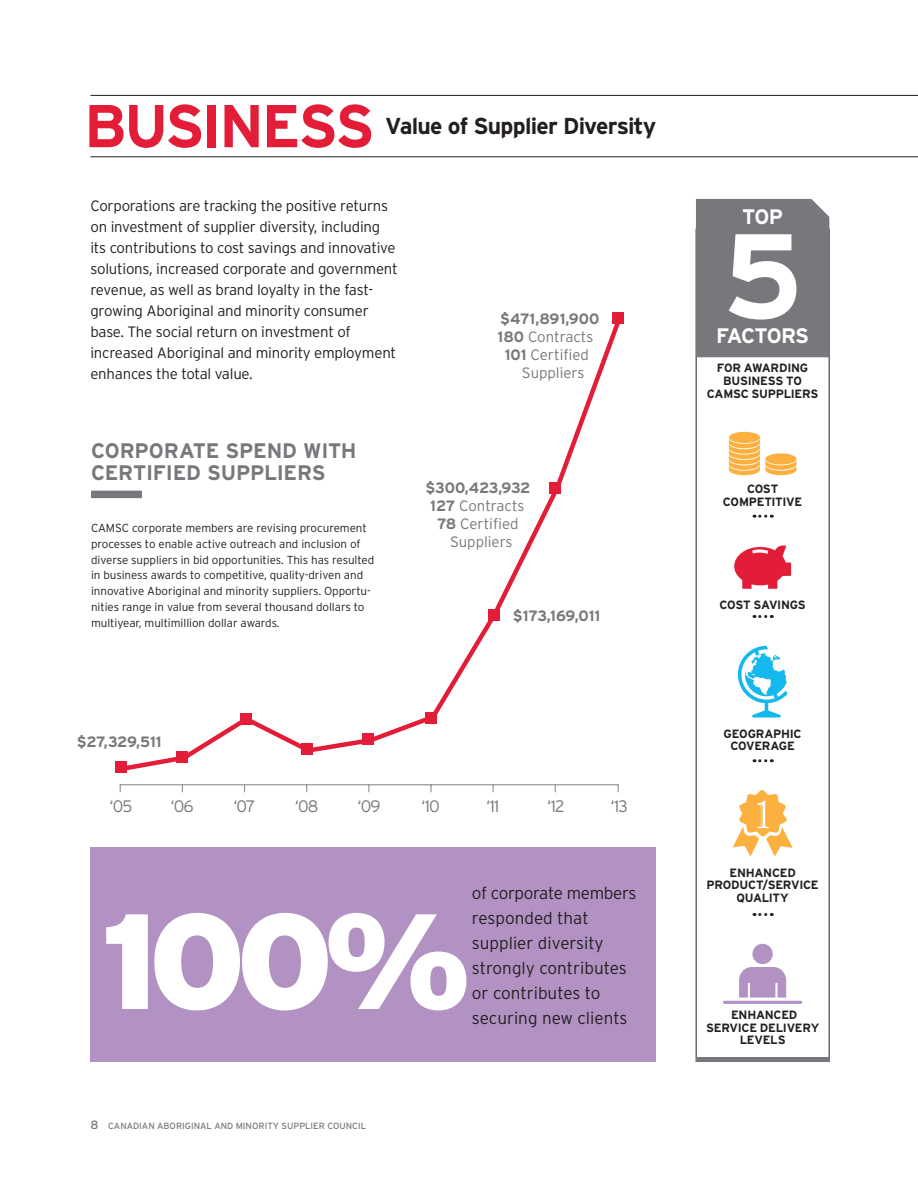
<style>
.page{position:relative;width:918px;height:1188px;background:#fff}
.page>*{position:absolute;margin:0;border:0;box-sizing:border-box;transform-origin:0 0}
.t1{font:900 135.15px "Interstate";color:#fff}
.t2{font:700 120px "Interstate";color:#fff}
.t3{font:700 60.3px "Interstate";color:#e31d38}
.t4{font:700 23.1px "Interstate";letter-spacing:-.035em;color:#231f20}
.t5{font:700 21px "Interstate";letter-spacing:-.015em;color:#76787b}
.t6{font:700 21px "Interstate";color:#fff}
.t7{font:300 17.1px/25px "Interstate";color:#231f20}
.t8{font:300 16.65px "Interstate";letter-spacing:-.055em;color:#76787b}
.t9{font:300 15px/21px "Interstate";letter-spacing:-.015em;color:#231f20}
.t10{font:300 15px/18px "Interstate";color:#76787b;text-align:center}
.t11{font:700 15px "Interstate";color:#76787b}
.t12{font:700 12px/12.8px "Interstate";letter-spacing:.11em;color:#231f20;text-align:center}
.t13{font:700 12px/12.8px "Interstate";letter-spacing:-.01em;color:#231f20}
.t14{font:700 12px/12.8px "Interstate";letter-spacing:.125em;color:#231f20}
.t15{font:700 12px/12.8px "Interstate";letter-spacing:.065em;color:#231f20;text-align:center}
.t16{font:300 11.7px/15.8px "Interstate";letter-spacing:-.005em;color:#231f20}
.t17{font:9px "Interstate";color:#76787b}
.s1{font-weight:700}
.s2{font-size:12px}
</style>
<div class="page">
<hr style="left:829px;top:229px;width:1px;height:833px;background:#231f20">
<hr style="left:696px;top:229px;width:1px;height:833px;background:#231f20">
<div style="left:696px;top:199px;width:133px;height:158px;background:#76787b"></div>
<hr style="left:723px;top:1001px;width:79px;height:3px;background:#b192c3;border-radius:2px">
<svg style="left:739px;top:967px;width:47px;height:31px"></svg>
<div style="left:753px;top:944px;width:20px;height:20px;background:#b192c3;border-radius:50%"></div>
<div style="left:729px;top:432px;width:31px;height:11px;background:#fbb03f;border-radius:50%"></div>
<svg style="left:729px;top:436px;width:67px;height:39px"></svg>
<svg style="left:754px;top:515px;width:18px;height:3px"></svg>
<svg style="left:738px;top:646px;width:49px;height:72px"></svg>
<svg style="left:754px;top:759px;width:18px;height:3px"></svg>
<svg style="left:734px;top:545px;width:57px;height:44px"></svg>
<svg style="left:754px;top:615px;width:18px;height:3px"></svg>
<svg style="left:733px;top:790px;width:60px;height:66px"></svg>
<svg style="left:754px;top:913px;width:18px;height:3px"></svg>
<hr style="left:90px;top:95px;width:828px;height:1px;background:#231f20">
<hr style="left:90px;top:157px;width:828px;height:1px;background:#231f20">
<hr style="left:120px;top:784px;width:499px;height:1px;background:#939598">
<svg style="left:430px;top:785px;width:2px;height:7px"></svg>
<svg style="left:117px;top:324px;width:503px;height:447px"></svg>
<div style="left:115px;top:761px;width:12px;height:12px;background:#e31d38"></div>
<div style="left:176px;top:751px;width:12px;height:12px;background:#e31d38"></div>
<div style="left:240px;top:713px;width:12px;height:12px;background:#e31d38"></div>
<div style="left:301px;top:743px;width:12px;height:12px;background:#e31d38"></div>
<div style="left:362px;top:733px;width:12px;height:12px;background:#e31d38"></div>
<div style="left:425px;top:712px;width:12px;height:12px;background:#e31d38"></div>
<div style="left:488px;top:609px;width:12px;height:12px;background:#e31d38"></div>
<div style="left:549px;top:482px;width:12px;height:12px;background:#e31d38"></div>
<div style="left:612px;top:312px;width:12px;height:12px;background:#e31d38"></div>
<div style="left:91px;top:491px;width:51px;height:7px;background:#76787b"></div>
<div style="left:90px;top:847px;width:565px;height:215px;background:#b192c3"></div>
<hr style="left:696px;top:1058px;width:133px;height:4px;background:#76787b">
<h3 class="t3" style="left:84px;top:92px;width:250px">BUSINESS</h3>
<h3 class="t4" style="left:385px;top:113px;width:273px">VALUE OF SUPPLIER DIVERSITY</h3>
<p class="t9" style="left:90px;top:195px;width:309px">Corporations are tracking the positive returns on investment of supplier diversity, including its contributions to cost savings and innovative solutions, increased corporate and government revenue, as well as brand loyalty in the fast&shy;growing Aboriginal and minority consumer base. The social return on investment of increased Aboriginal and minority employment enhances the total value.</p>
<h3 class="t5" style="left:91px;top:439px;width:109px">CORP ORATE</h3>
<h3 class="t5" style="left:226px;top:439px;width:19px">SPEN</h3>
<h3 class="t5" style="left:282px;top:439px;width:35px">D WITH</h3>
<h3 class="t5" style="left:91px;top:461px;width:17px">CERTIFIE</h3>
<h3 class="t5" style="left:186px;top:461px;width:49px">D SUPPLIER</h3>
<h3 class="t5" style="left:312px;top:461px;width:15px">S</h3>
<p class="t16" style="left:91px;top:520px;width:285px">CAMSC corporate members are revising procurement processes to enable active outreach and inclusion of diverse suppliers in bid opportunities. This has resulted in business awards to competitive, quality-driven and innovative Aboriginal and minority suppliers. Opportu&shy;nities range in value from several thousand dollars to multiyear, multimillion dollar awards.</p>
<p class="t11" style="left:500px;top:311px;width:101px">$471,891,900</p>
<p class="t10" style="left:498px;top:328px;width:97px"><span class="s1">180</span> Contracts</p>
<p class="t10" style="left:505px;top:346px;width:86px"><span class="s1">101</span> Certified</p>
<p class="t10" style="left:522px;top:364px;width:64px">Suppliers</p>
<p class="t10" style="left:426px;top:478px;width:106px"><span class="s1">$300,423,932<br>127</span> Contracts<br><span class="s1">78</span> Certified<br>Suppliers</p>
<p class="t11" style="left:513px;top:607px;width:89px">$173,169,011</p>
<p class="t11" style="left:77px;top:734px;width:86px">$27,329,511</p>
<p class="t8" style="left:109px;top:796px;width:24px">‘05</p>
<p class="t8" style="left:171px;top:796px;width:25px">‘06</p>
<p class="t8" style="left:233px;top:796px;width:23px">‘07</p>
<p class="t8" style="left:295px;top:796px;width:25px">‘08</p>
<p class="t8" style="left:357px;top:796px;width:25px">‘09</p>
<p class="t8" style="left:421px;top:796px;width:20px">‘10</p>
<p class="t8" style="left:486px;top:796px;width:15px">‘11</p>
<p class="t8" style="left:547px;top:796px;width:19px">‘12</p>
<p class="t8" style="left:611px;top:796px;width:19px">‘13</p>
<p class="t7" style="left:472px;top:880px;width:166px">of corporate members responded that supplier diversity strongly contributes or contributes to securing new clients</p>
<h1 class="t1" style="left:101px;top:884px;width:371px">100%</h1>
<p class="t17" style="left:90px;top:1120px;width:277px"><span class="s2">8</span> CANADIAN ABORIGINAL AND MINORITY SUPPLIER COUNCIL</p>
<h3 class="t6" style="left:742px;top:205px;width:42px">TO P</h3>
<h2 class="t2" style="left:723px;top:209px;width:82px">5</h2>
<h3 class="t6" style="left:716px;top:324px;width:92px">FACTO RS</h3>
<p class="t14" style="left:723px;top:362px;width:87px;text-indent:-6px">FOR AWARDING<br>BUSINESS</p>
<p class="t13" style="left:707px;top:374px;width:111px;text-indent:79px">TO<br>CAMSC SUPPLIERS</p>
<p class="t13" style="left:723px;top:482px;width:81px;text-align:center">COST<br>COM PETITIVE</p>
<p class="t13" style="left:719px;top:599px;width:86px">COS T SAV INGS</p>
<p class="t15" style="left:724px;top:727px;width:78px">GEOGRAPHIC<br>COV ERAGE</p>
<p class="t12" style="left:707px;top:866px;width:114px">ENHANCED<br>PROD UCT/SERVICE<br>QUALITY</p>
<p class="t12" style="left:706px;top:1008px;width:115px">ENHANCED<br>SERVICE DELIVERY<br>LEVELS</p>
</div>
